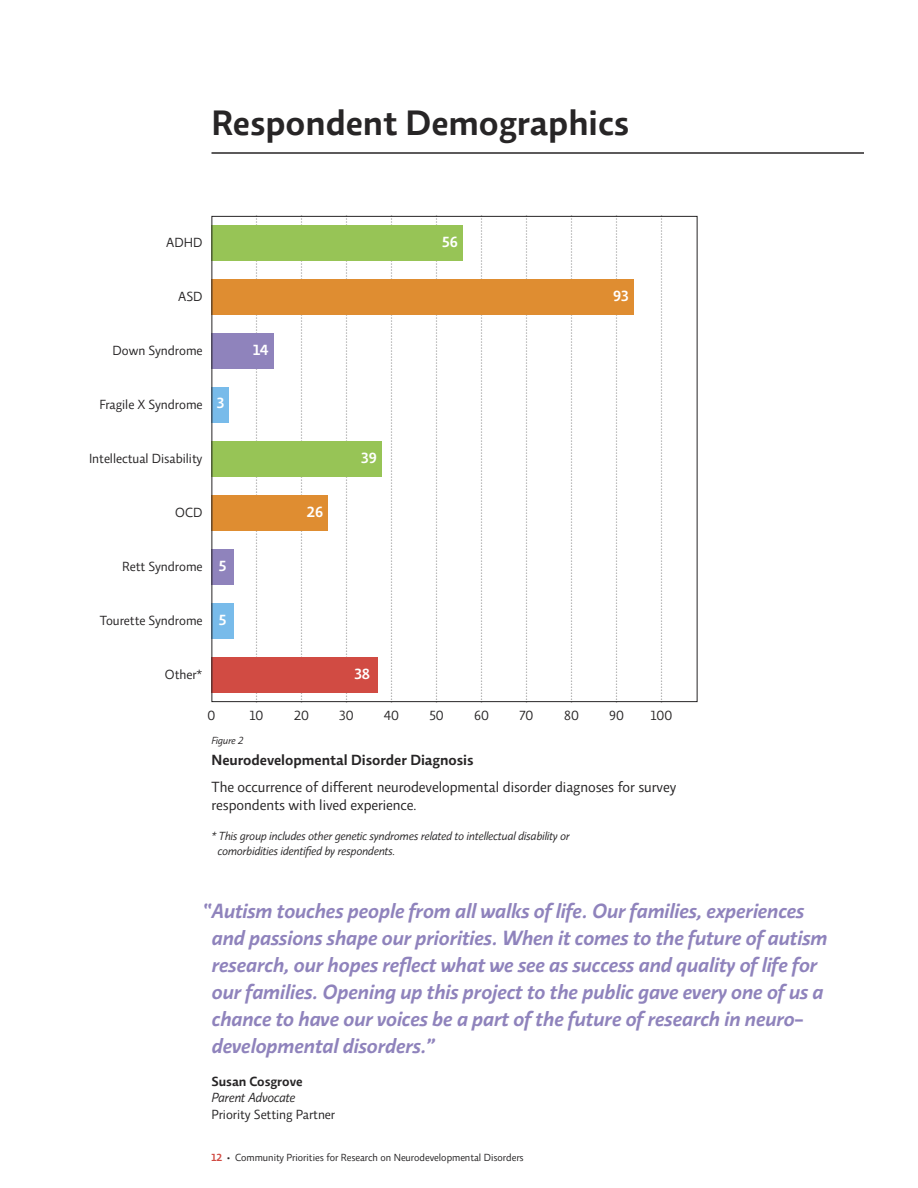
<style>
.page{position:relative;width:918px;height:1188px;background:#fff}
.page>*{position:absolute;margin:0;border:0;box-sizing:border-box;transform-origin:0 0}
.t1{font:600 36px "Relato Sans OT";color:#272526}
.t2{font:italic 600 21px/27px "Relato Sans OT";color:#8f83bc}
.t3{font:15px/18px "Relato Sans OT";color:#272526}
.t4{font:600 15px "Relato Sans OT";color:#272526}
.t5{font:600 15px "Relato Sans OT";color:#fff}
.t6{font:13.5px "Relato Sans OT";color:#272526}
.t7{font:italic 13.5px "Relato Sans OT";color:#272526}
.t8{font:600 13.5px "Relato Sans OT";color:#272526}
.t9{font:italic 12px/15px "Relato Sans OT";color:#272526}
.t10{font:10.5px "Relato Sans OT";color:#272526}
.t11{font:italic 10.5px "Relato Sans OT";color:#272526}
.s1{font-weight:600;color:#d14b43}
</style>
<div class="page">
<hr style="left:211px;top:152px;width:653px;height:2px;background:#272526">
<svg style="left:256px;top:215px;width:1px;height:488px"></svg>
<svg style="left:301px;top:215px;width:1px;height:488px"></svg>
<svg style="left:346px;top:215px;width:1px;height:488px"></svg>
<svg style="left:391px;top:215px;width:1px;height:488px"></svg>
<svg style="left:436px;top:215px;width:1px;height:488px"></svg>
<svg style="left:481px;top:215px;width:1px;height:488px"></svg>
<svg style="left:526px;top:215px;width:1px;height:488px"></svg>
<svg style="left:571px;top:215px;width:1px;height:488px"></svg>
<svg style="left:616px;top:215px;width:1px;height:488px"></svg>
<svg style="left:661px;top:215px;width:1px;height:488px"></svg>
<div style="left:212px;top:225px;width:252px;height:36px;background:#97c456"></div>
<div style="left:212px;top:279px;width:422px;height:36px;background:#df8d31"></div>
<div style="left:212px;top:333px;width:62px;height:36px;background:#8f83bc"></div>
<div style="left:212px;top:387px;width:18px;height:36px;background:#78bbea"></div>
<div style="left:212px;top:441px;width:170px;height:36px;background:#97c456"></div>
<div style="left:212px;top:495px;width:116px;height:36px;background:#df8d31"></div>
<div style="left:212px;top:549px;width:22px;height:36px;background:#8f83bc"></div>
<div style="left:212px;top:603px;width:22px;height:36px;background:#78bbea"></div>
<div style="left:212px;top:657px;width:166px;height:36px;background:#d14b43"></div>
<h1 class="t1" style="left:211px;top:109px;width:419px">Respondent Demographics</h1>
<p class="t6" style="left:166px;top:237px;width:38px">ADHD</p>
<p class="t5" style="left:442px;top:236px;width:17px">56</p>
<p class="t6" style="left:178px;top:291px;width:26px">ASD</p>
<p class="t5" style="left:613px;top:290px;width:17px">93</p>
<p class="t6" style="left:113px;top:345px;width:91px">Down Syndrome</p>
<p class="t5" style="left:253px;top:344px;width:17px">14</p>
<p class="t6" style="left:99px;top:399px;width:105px">Fragile X Syndrome</p>
<p class="t5" style="left:217px;top:397px;width:9px">3</p>
<p class="t6" style="left:89px;top:453px;width:115px">Intellectual Disability</p>
<p class="t5" style="left:361px;top:452px;width:17px">39</p>
<p class="t6" style="left:175px;top:507px;width:29px">OCD</p>
<p class="t5" style="left:307px;top:506px;width:18px">26</p>
<p class="t6" style="left:122px;top:561px;width:82px">Rett Syndrome</p>
<p class="t5" style="left:219px;top:560px;width:9px">5</p>
<p class="t6" style="left:100px;top:615px;width:104px">Tourette Syndrome</p>
<p class="t5" style="left:219px;top:615px;width:9px">5</p>
<p class="t6" style="left:165px;top:669px;width:39px">Other*</p>
<p class="t5" style="left:354px;top:668px;width:17px">38</p>
<p class="t6" style="left:208px;top:710px;width:9px">0</p>
<p class="t6" style="left:250px;top:710px;width:15px">10</p>
<p class="t6" style="left:294px;top:710px;width:16px">20</p>
<p class="t6" style="left:339px;top:710px;width:16px">30</p>
<p class="t6" style="left:384px;top:710px;width:17px">40</p>
<p class="t6" style="left:429px;top:710px;width:16px">50</p>
<p class="t6" style="left:474px;top:710px;width:16px">60</p>
<p class="t6" style="left:520px;top:710px;width:15px">70</p>
<p class="t6" style="left:564px;top:710px;width:16px">80</p>
<p class="t6" style="left:609px;top:710px;width:16px">90</p>
<p class="t6" style="left:651px;top:710px;width:23px">100</p>
<p class="t11" style="left:211px;top:737px;width:33px">Figure 2</p>
<p class="t4" style="left:211px;top:754px;width:264px">Neurodevelopmental Disorder Diagnosis</p>
<p class="t3" style="left:211px;top:779px;width:466px">The occurrence of different neurodevelopmental disorder diagnoses for survey respondents with lived experience.</p>
<p class="t9" style="left:217px;top:830px;width:354px;text-indent:-6px">* This group includes other genetic syndromes related to intellectual disability or comorbidities identified by respondents.</p>
<p class="t2" style="left:212px;top:899px;width:617px;text-indent:-9px">“Autism touches people from all walks of life. Our families, experiences and passions shape our priorities. When it comes to the future of autism research, our hopes reflect what we see as success and quality of life for our families. Opening up this project to the public gave every one of us a chance to have our voices be a part of the future of research in neuro&shy;developmental disorders.”</p>
<p class="t8" style="left:211px;top:1076px;width:92px">Susan Cosgrove</p>
<p class="t7" style="left:211px;top:1093px;width:85px">Parent Advocate</p>
<p class="t6" style="left:211px;top:1109px;width:125px">Priority Setting Partner</p>
<p class="t10" style="left:212px;top:1153px;width:314px"><span class="s1">12</span> • Community Priorities for Research on Neurodevelopmental Disorders</p>
</div>
